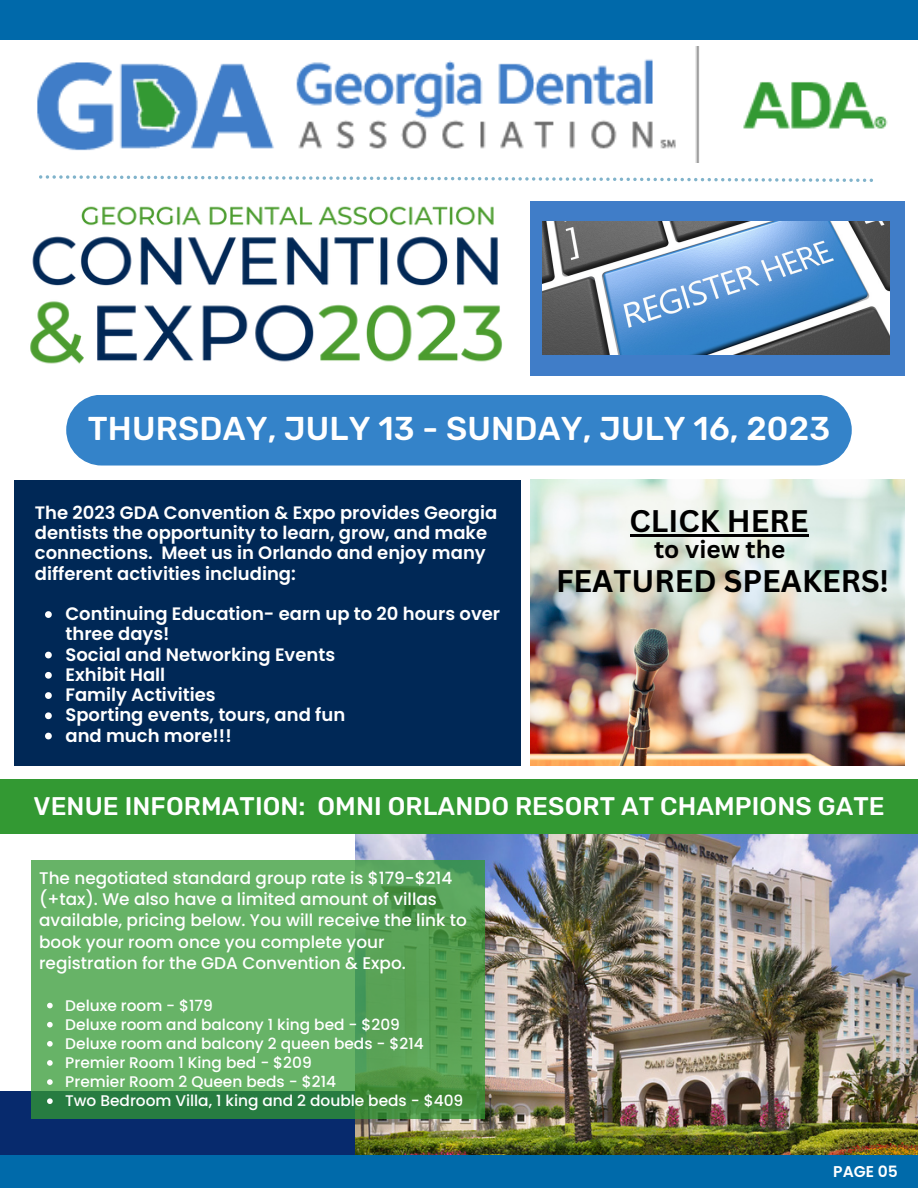
<style>
.page{position:relative;width:918px;height:1188px;background:#fff}
.page>*{position:absolute;margin:0;border:0;box-sizing:border-box;transform-origin:0 0}
.t1{font:500 32.85px "Rubik";letter-spacing:.005em;color:#fff}
.t2{font:700 30.45px "Canva Sans";color:#000}
.t3{font:500 25.35px "Rubik";letter-spacing:.005em;color:#fff}
.t4{font:700 24.45px "Canva Sans";color:#000}
.t5{font:600 18px/20.2px "Poppins";color:#fff}
.t6{font:500 16.8px/21.3px "Poppins";color:#fff}
.t7{font:600 15.6px "Poppins";color:#fff}
.t8{font:500 15.45px "Poppins";color:#fff}
</style>
<div class="page">
<svg style="left:39px;top:175px;width:834px;height:7px"></svg>
<div style="left:14px;top:480px;width:506px;height:286px;background:#002856"></div>
<div style="left:0;top:1092px;width:918px;height:96px;background:#072a6d"></div>
<div style="left:0;top:0;width:918px;height:40px;background:#0069aa"></div>
<img style="left:355px;top:834px;width:563px;height:322px">
<div style="left:0;top:779px;width:918px;height:54px;background:#393"></div>
<img style="left:37px;top:46px;width:851px;height:116px">
<img style="left:30px;top:206px;width:472px;height:158px">
<div style="left:531px;top:201px;width:373px;height:174px;background:#407dc8"></div>
<svg style="left:31px;top:860px;width:454px;height:259px;background:#5ca85d"></svg>
<img style="left:531px;top:479px;width:373px;height:287px">
<img style="left:543px;top:221px;width:346px;height:134px">
<svg style="left:45px;top:611px;width:7px;height:7px"></svg>
<svg style="left:45px;top:652px;width:7px;height:6px"></svg>
<svg style="left:45px;top:672px;width:7px;height:7px"></svg>
<svg style="left:45px;top:692px;width:7px;height:7px"></svg>
<svg style="left:45px;top:712px;width:7px;height:7px"></svg>
<svg style="left:45px;top:733px;width:7px;height:6px"></svg>
<svg style="left:47px;top:1003px;width:6px;height:5px"></svg>
<svg style="left:47px;top:1022px;width:6px;height:6px"></svg>
<svg style="left:47px;top:1041px;width:6px;height:6px"></svg>
<svg style="left:47px;top:1060px;width:6px;height:6px"></svg>
<svg style="left:47px;top:1079px;width:6px;height:6px"></svg>
<svg style="left:47px;top:1098px;width:6px;height:6px"></svg>
<hr style="left:630px;top:534px;width:178px;height:3px;background:#000">
<div style="left:66px;top:395px;width:786px;height:71px;background:#3483c9;border-radius:35px"></div>
<div style="left:0;top:1156px;width:918px;height:32px;background:#006aaa"></div>
<p class="t1" style="left:88px;top:409px;width:744px">THURSDAY, JULY 13 - SUNDAY, JULY 16, 2023</p>
<p class="t5" style="left:35px;top:503px;width:464px">The 2023 GDA Convention &amp; Expo provides Georgia dentists the opportunity to learn, grow, and make connections. Meet us in Orlando and enjoy many different activities including:</p>
<p class="t5" style="left:65px;top:604px;width:436px">Continuing Education- earn up to 20 hours over three days!</p>
<p class="t5" style="left:65px;top:644px;width:271px">Social and Networking Events</p>
<p class="t5" style="left:65px;top:665px;width:101px">Exhibit Hall</p>
<p class="t5" style="left:65px;top:685px;width:152px">Family Activities</p>
<p class="t5" style="left:65px;top:705px;width:281px">Sporting events, tours, and fun</p>
<p class="t5" style="left:65px;top:725px;width:168px">and much more!!!</p>
<p class="t2" style="left:630px;top:500px;width:180px">CLICK HERE</p>
<p class="t4" style="left:654px;top:532px;width:133px">to view the</p>
<p class="t2" style="left:556px;top:559px;width:335px">FEATURED SPEAKERS!</p>
<p class="t3" style="left:33px;top:791px;width:853px">VENUE INFORMATION: OMNI ORLANDO RESORT AT CHAMPIONS GATE</p>
<p class="t6" style="left:39px;top:867px;width:429px">The negotiated standard group rate is $179-$214 (+tax). We also have a limited amount of villas available, pricing below. You will receive the link to book your room once you complete your registration for the GDA Convention &amp; Expo.</p>
<p class="t8" style="left:65px;top:994px;width:149px">Deluxe room - $179</p>
<p class="t8" style="left:65px;top:1014px;width:336px">Deluxe room and balcony 1 king bed - $209</p>
<p class="t8" style="left:65px;top:1033px;width:360px">Deluxe room and balcony 2 queen beds - $214</p>
<p class="t8" style="left:65px;top:1052px;width:248px">Premier Room 1 King bed - $209</p>
<p class="t8" style="left:65px;top:1071px;width:272px">Premier Room 2 Queen beds - $214</p>
<p class="t8" style="left:65px;top:1090px;width:400px">Two Bedroom Villa, 1 king and 2 double beds - $409</p>
<p class="t7" style="left:833px;top:1161px;width:66px">PAGE 05</p>
</div>
